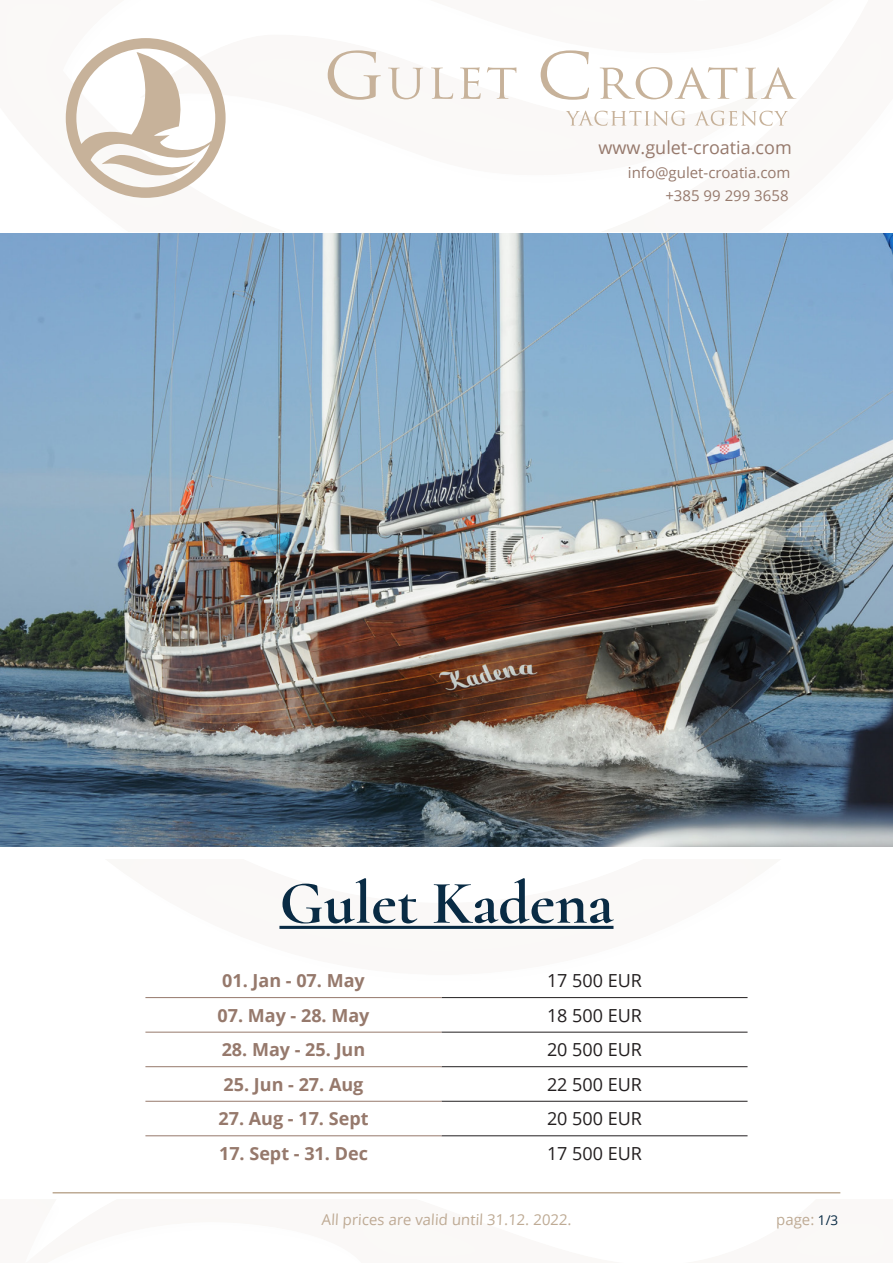
<style>
.page{position:relative;width:893px;height:1263px;background:#fff}
.page>*{position:absolute;margin:0;border:0;box-sizing:border-box;transform-origin:0 0}
.t1{font:700 61.5px "Cormorant";color:#092b44}
.t2{font:700 18px "Open Sans";color:#96796c}
.t3{font:18px "Open Sans";color:#231f20}
.t4{font:18px "Open Sans";color:#96796c}
.t5{font:15px "Open Sans";color:#beaa94}
.t6{font:15px "Open Sans";color:#96796c}
.s1{font-size:13.5px;color:#092b44}
</style>
<div class="page">
<div style="left:0;top:1199px;width:893px;height:64px;background:#faf9f7"></div>
<hr style="left:53px;top:1192px;width:787px;height:1px;background:#beaa94">
<svg style="left:328px;top:50px;width:468px;height:50px"></svg>
<svg style="left:566px;top:111px;width:120px;height:15px"></svg>
<svg style="left:695px;top:111px;width:93px;height:15px"></svg>
<svg style="left:66px;top:38px;width:160px;height:160px"></svg>
<img style="left:0;top:233px;width:893px;height:614px">
<hr style="left:279px;top:926px;width:334px;height:3px;background:#092b44">
<hr style="left:441px;top:997px;width:306px;height:1px;background:#231f20">
<hr style="left:441px;top:1032px;width:306px;height:1px;background:#231f20">
<hr style="left:441px;top:1066px;width:306px;height:1px;background:#231f20">
<hr style="left:441px;top:1101px;width:306px;height:1px;background:#231f20">
<hr style="left:441px;top:1135px;width:306px;height:1px;background:#231f20">
<hr style="left:145px;top:997px;width:296px;height:1px;background:#96796c">
<hr style="left:145px;top:1032px;width:296px;height:1px;background:#96796c">
<hr style="left:145px;top:1066px;width:296px;height:1px;background:#96796c">
<hr style="left:145px;top:1101px;width:296px;height:1px;background:#96796c">
<hr style="left:145px;top:1135px;width:296px;height:1px;background:#96796c">
<p class="t4" style="left:599px;top:136px;width:195px">www.gulet-croatia.com</p>
<p class="t6" style="left:628px;top:162px;width:164px">info@gulet-croatia.com</p>
<p class="t6" style="left:665px;top:185px;width:125px">+385 99 299 3658</p>
<p class="t1" style="left:279px;top:865px;width:336px">Gulet Kadena</p>
<p class="t2" style="left:222px;top:968px;width:144px">01. Jan - 07. May</p>
<p class="t3" style="left:547px;top:968px;width:97px">17 500 EUR</p>
<p class="t2" style="left:217px;top:1002px;width:154px">07. May - 28. May</p>
<p class="t3" style="left:547px;top:1003px;width:97px">18 500 EUR</p>
<p class="t2" style="left:222px;top:1037px;width:145px">28. May - 25. Jun</p>
<p class="t3" style="left:547px;top:1037px;width:97px">20 500 EUR</p>
<p class="t2" style="left:224px;top:1071px;width:141px">25. Jun - 27. Aug</p>
<p class="t3" style="left:547px;top:1072px;width:97px">22 500 EUR</p>
<p class="t2" style="left:218px;top:1106px;width:152px">27. Aug - 17. Sept</p>
<p class="t3" style="left:547px;top:1106px;width:97px">20 500 EUR</p>
<p class="t2" style="left:219px;top:1141px;width:150px">17. Sept - 31. Dec</p>
<p class="t3" style="left:547px;top:1141px;width:97px">17 500 EUR</p>
<p class="t5" style="left:322px;top:1209px;width:252px">All prices are valid until 31.12. 2022.</p>
<p class="t5" style="left:776px;top:1209px;width:64px">page: <span class="s1">1/3</span></p>
</div>
